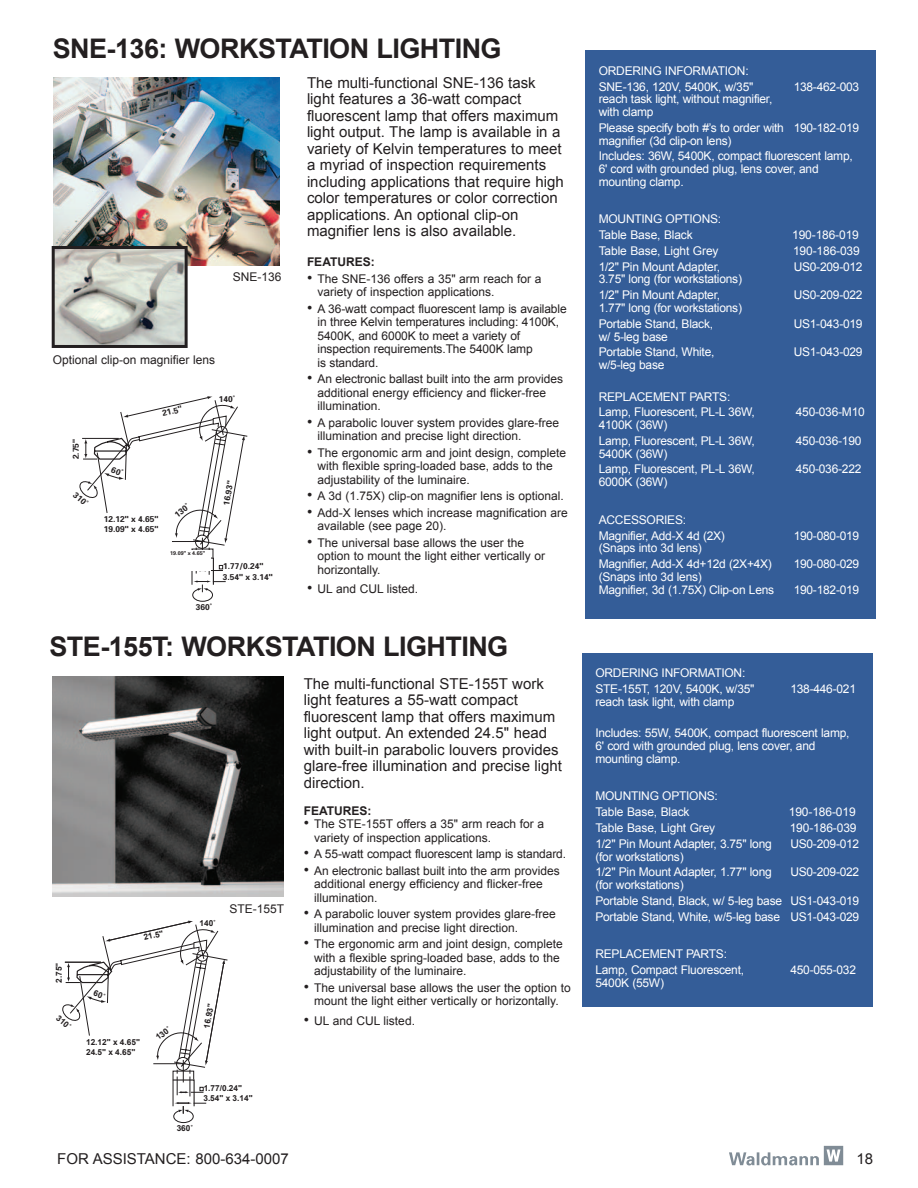
<style>
.page{position:relative;width:918px;height:1188px;background:#fff}
.page>*{position:absolute;margin:0;border:0;box-sizing:border-box;transform-origin:0 0}
.t1{font:700 27px "Arial";letter-spacing:-.02em;color:#231f20}
.t2{font:15px/16.5px "Arial";color:#231f20}
.t3{font:12px/15.8px "Arial";letter-spacing:-.02em;color:#fff}
.t4{font:12px/13.5px "Arial";color:#231f20}
.t5{font:700 12px "Arial";color:#231f20}
.t6{font:700 8.4px/10.2px "Univers";color:#231f20}
.t7{font:700 8.25px/9.9px "Arial";color:#231f20}
.t8{font:700 5.4px "Univers";color:#231f20}
.s1{font-size:15px}
</style>
<div class="page">
<div style="left:585px;top:50px;width:290px;height:569px;background:#345d98"></div>
<img style="left:54px;top:78px;width:225px;height:187px">
<img style="left:56px;top:250px;width:128px;height:94px">
<div style="left:52px;top:246px;width:136px;height:102px;border:3px solid #231f20"></div>
<svg style="left:729px;top:1146px;width:114px;height:19px"></svg>
<div style="left:582px;top:653px;width:290px;height:353px;background:#345d98"></div>
<img style="left:52px;top:676px;width:232px;height:221px">
<svg style="left:79px;top:396px;width:169px;height:206px"></svg>
<svg style="left:62px;top:921px;width:166px;height:202px"></svg>
<h1 class="t1" style="left:53px;top:33px;width:450px">SNE-136: WORKSTATION LIGHTING</h1>
<p class="t4" style="left:233px;top:270px;width:50px">SNE-136</p>
<p class="t4" style="left:53px;top:353px;width:164px">Optional clip-on magnifier lens</p>
<p class="t6" style="left:161px;top:409px;width:22px;rotate:-14deg">21.5"</p>
<p class="t6" style="left:219px;top:395px;width:18px">140˚</p>
<p class="t6" style="left:72px;top:459px;width:22px;rotate:-90deg">2.75"</p>
<p class="t6" style="left:77px;top:490px;width:18px;rotate:41deg">310˚</p>
<p class="t6" style="left:104px;top:515px;width:56px">12.12" x 4.65"<br>19.09" x 4.65"</p>
<p class="t6" style="left:173px;top:512px;width:18px;rotate:-37deg">130˚</p>
<p class="t6" style="left:222px;top:505px;width:27px;rotate:-80deg">16.93"</p>
<p class="t8" style="left:170px;top:551px;width:37px">19.09" x 4.65"</p>
<p class="t6" style="left:196px;top:602px;width:18px">360˚</p>
<p class="t6" style="left:223px;top:562px;width:52px;line-height:10.6px">1.77/0.24"<br>3.54" x 3.14"</p>
<p class="t2" style="left:307px;top:74px;width:258px">The multi-functional SNE-136 task light features a 36-watt compact fluorescent lamp that offers maximum light output. The lamp is available in a variety of Kelvin temperatures to meet a myriad of inspection requirements including applications that require high color temperatures or color correction applications. An optional clip-on magnifier lens is also available.</p>
<p class="t5" style="left:307px;top:255px;width:69px">FEATURES:</p>
<p class="t4" style="left:318px;top:272px;width:226px;text-indent:-11px"><span class="s1">•</span> The SNE-136 offers a 35" arm reach for a variety of inspection applications.</p>
<p class="t4" style="left:318px;top:302px;width:251px;text-indent:-11px"><span class="s1">•</span> A 36-watt compact fluorescent lamp is available in three Kelvin temperatures including: 4100K, 5400K, and 6000K to meet a variety of inspection requirements.The 5400K lamp<br>is standard.</p>
<p class="t4" style="left:317px;top:372px;width:247px;text-indent:-10px"><span class="s1">•</span> An electronic ballast built into the arm provides additional energy efficiency and flicker-free illumination.</p>
<p class="t4" style="left:318px;top:416px;width:243px;text-indent:-11px"><span class="s1">•</span> A parabolic louver system provides glare-free illumination and precise light direction.</p>
<p class="t4" style="left:318px;top:446px;width:250px;text-indent:-11px"><span class="s1">•</span> The ergonomic arm and joint design, complete with flexible spring-loaded base, adds to the adjustability of the luminaire.</p>
<p class="t4" style="left:307px;top:489px;width:258px"><span class="s1">•</span> A 3d (1.75X) clip-on magnifier lens is optional.</p>
<p class="t4" style="left:318px;top:506px;width:252px;text-indent:-11px"><span class="s1">•</span> Add-X lenses which increase magnification are available (see page 20).</p>
<p class="t4" style="left:318px;top:536px;width:229px;text-indent:-11px"><span class="s1">•</span> The universal base allows the user the option to mount the light either vertically or horizontally.</p>
<p class="t4" style="left:307px;top:582px;width:113px"><span class="s1">•</span> UL and CUL listed.</p>
<h1 class="t1" style="left:49px;top:632px;width:460px">STE-155T: WORKSTATION LIGHTING</h1>
<p class="t7" style="left:54px;top:983px;width:22px;rotate:-90deg">2.75"</p>
<p class="t7" style="left:61px;top:1013px;width:18px;rotate:41deg">310˚</p>
<p class="t7" style="left:143px;top:933px;width:22px;rotate:-14deg">21.5"</p>
<p class="t7" style="left:86px;top:1037px;width:55px">12.12" x 4.65"<br>24.5" x 4.65"</p>
<p class="t7" style="left:154px;top:1034px;width:18px;rotate:-37deg">130˚</p>
<p class="t7" style="left:200px;top:918px;width:18px">140˚</p>
<p class="t4" style="left:229px;top:902px;width:56px">STE-155T</p>
<p class="t7" style="left:202px;top:1027px;width:26px;rotate:-80deg">16.93"</p>
<p class="t7" style="left:203px;top:1083px;width:51px;line-height:10.5px">1.77/0.24"<br>3.54" x 3.14"</p>
<p class="t7" style="left:177px;top:1123px;width:18px">360˚</p>
<p class="t2" style="left:304px;top:675px;width:260px">The multi-functional STE-155T work light features a 55-watt compact fluorescent lamp that offers maximum light output. An extended 24.5" head with built-in parabolic louvers provides glare-free illumination and precise light direction.</p>
<p class="t5" style="left:304px;top:804px;width:69px">FEATURES:</p>
<p class="t4" style="left:314px;top:817px;width:231px;text-indent:-11px"><span class="s1">•</span> The STE-155T offers a 35" arm reach for a variety of inspection applications.</p>
<p class="t4" style="left:304px;top:847px;width:264px"><span class="s1">•</span> A 55-watt compact fluorescent lamp is standard.</p>
<p class="t4" style="left:314px;top:864px;width:247px;text-indent:-10px"><span class="s1">•</span> An electronic ballast built into the arm provides additional energy efficiency and flicker-free illumination.</p>
<p class="t4" style="left:314px;top:907px;width:243px;text-indent:-11px"><span class="s1">•</span> A parabolic louver system provides glare-free illumination and precise light direction.</p>
<p class="t4" style="left:314px;top:937px;width:250px;text-indent:-11px"><span class="s1">•</span> The ergonomic arm and joint design, complete with a flexible spring-loaded base, adds to the adjustability of the luminaire.</p>
<p class="t4" style="left:304px;top:981px;width:269px;text-align:center"><span class="s1">•</span> The universal base allows the user the option to mount the light either vertically or horizontally.</p>
<p class="t4" style="left:304px;top:1014px;width:113px"><span class="s1">•</span> UL and CUL listed.</p>
<p class="t3" style="left:599px;top:63px;width:156px">ORDERING INFORMATION:<br>SNE-136, 120V, 5400K, w/35"</p>
<p class="t3" style="left:794px;top:78px;width:67px">138-462-003</p>
<p class="t3" style="left:599px;top:93px;width:175px;line-height:12.8px">reach task light, without magnifier, with clamp</p>
<p class="t3" style="left:599px;top:121px;width:262px;line-height:12.8px">Please specify both #’s to order with 190-182-019 magnifier (3d clip-on lens)</p>
<p class="t3" style="left:599px;top:150px;width:256px;line-height:12.8px">Includes: 36W, 5400K, compact fluorescent lamp,<br>6' cord with grounded plug, lens cover, and mounting clamp.</p>
<p class="t3" style="left:599px;top:211px;width:124px">MOUNTING OPTIONS:<br>Table Base, Black</p>
<p class="t3" style="left:792px;top:227px;width:68px">190-186-019</p>
<p class="t3" style="left:599px;top:243px;width:121px">Table Base, Light Grey</p>
<p class="t3" style="left:793px;top:243px;width:68px">190-186-039</p>
<p class="t3" style="left:599px;top:259px;width:123px">1/2" Pin Mount Adapter,</p>
<p class="t3" style="left:794px;top:259px;width:70px">US0-209-012</p>
<p class="t3" style="left:599px;top:271px;width:145px">3.75" long (for workstations)<br>1/2" Pin Mount Adapter,</p>
<p class="t3" style="left:794px;top:287px;width:70px">US0-209-022</p>
<p class="t3" style="left:599px;top:300px;width:145px">1.77" long (for workstations)<br>Portable Stand, Black,</p>
<p class="t3" style="left:794px;top:316px;width:70px">US1-043-019</p>
<p class="t3" style="left:599px;top:328px;width:117px">w/ 5-leg base<br>Portable Stand, White,</p>
<p class="t3" style="left:599px;top:357px;width:67px">w/5-leg base</p>
<p class="t3" style="left:599px;top:389px;width:158px">REPLACEMENT PARTS:<br>Lamp, Fluorescent, PL-L 36W,</p>
<p class="t3" style="left:599px;top:417px;width:158px">4100K (36W)<br>Lamp, Fluorescent, PL-L 36W,</p>
<p class="t3" style="left:599px;top:446px;width:158px">5400K (36W)<br>Lamp, Fluorescent, PL-L 36W,</p>
<p class="t3" style="left:599px;top:474px;width:70px">6000K (36W)</p>
<p class="t3" style="left:599px;top:512px;width:128px">ACCESSORIES:<br>Magnifier, Add-X 4d (2X)</p>
<p class="t3" style="left:599px;top:540px;width:175px">(Snaps into 3d lens)<br>Magnifier, Add-X 4d+12d (2X+4X)</p>
<p class="t3" style="left:599px;top:570px;width:177px;line-height:12.8px">(Snaps into 3d lens)<br>Magnifier, 3d (1.75X) Clip-on Lens</p>
<p class="t3" style="left:794px;top:344px;width:70px">US1-043-029</p>
<p class="t3" style="left:796px;top:404px;width:70px">450-036-M10</p>
<p class="t3" style="left:796px;top:433px;width:67px">450-036-190</p>
<p class="t3" style="left:796px;top:461px;width:67px">450-036-222</p>
<p class="t3" style="left:794px;top:527px;width:67px">190-080-019</p>
<p class="t3" style="left:794px;top:556px;width:67px">190-080-029</p>
<p class="t3" style="left:794px;top:582px;width:67px">190-182-019</p>
<p class="t3" style="left:595px;top:665px;width:161px">ORDERING INFORMATION:<br>STE-155T, 120V, 5400K, w/35"</p>
<p class="t3" style="left:790px;top:681px;width:67px">138-446-021</p>
<p class="t3" style="left:595px;top:694px;width:140px">reach task light, with clamp</p>
<p class="t3" style="left:595px;top:727px;width:256px;line-height:12.8px">Includes: 55W, 5400K, compact fluorescent lamp,<br>6' cord with grounded plug, lens cover, and mounting clamp.</p>
<p class="t3" style="left:595px;top:788px;width:124px">MOUNTING OPTIONS:<br>Table Base, Black</p>
<p class="t3" style="left:789px;top:804px;width:68px">190-186-019</p>
<p class="t3" style="left:595px;top:820px;width:121px">Table Base, Light Grey</p>
<p class="t3" style="left:790px;top:820px;width:68px">190-186-039</p>
<p class="t3" style="left:595px;top:836px;width:178px">1/2" Pin Mount Adapter, 3.75" long</p>
<p class="t3" style="left:790px;top:836px;width:70px">US0-209-012</p>
<p class="t3" style="left:595px;top:848px;width:178px">(for workstations)<br>1/2" Pin Mount Adapter, 1.77" long</p>
<p class="t3" style="left:790px;top:864px;width:70px">US0-209-022</p>
<p class="t3" style="left:595px;top:877px;width:265px">(for workstations)<br>Portable Stand, Black, w/ 5-leg base US1-043-019<br>Portable Stand, White, w/5-leg base US1-043-029</p>
<p class="t3" style="left:595px;top:946px;width:150px">REPLACEMENT PARTS:<br>Lamp, Compact Fluorescent,</p>
<p class="t3" style="left:790px;top:962px;width:67px">450-055-032</p>
<p class="t3" style="left:595px;top:975px;width:70px">5400K (55W)</p>
<p class="t2" style="left:57px;top:1151px;width:233px">FOR ASSISTANCE: 800-634-0007</p>
<p class="t2" style="left:857px;top:1151px;width:18px">18</p>
</div>
